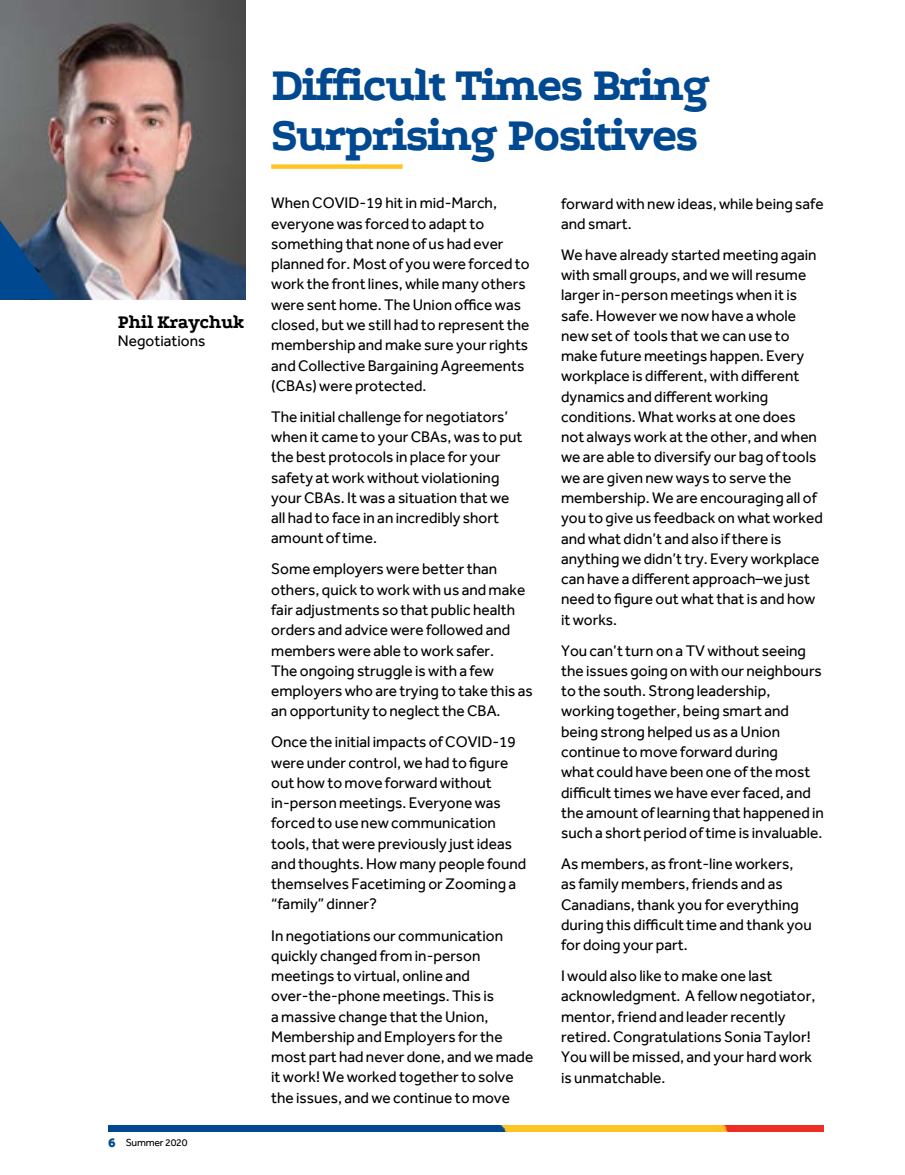
<style>
.page{position:relative;width:905px;height:1175px;background:#fff}
.page>*{position:absolute;margin:0;border:0;box-sizing:border-box;transform-origin:0 0}
.t1{font:700 48px/49.9px "Podkova";letter-spacing:-.02em;color:#004990}
.t2{font:700 19.5px "Podkova";color:#000}
.t3{font:15.75px/20.2px "Effra";color:#000}
.t4{font:10.5px "Effra";letter-spacing:-.02em;color:#000}
.s1{font-weight:800;font-size:13.5px;color:#004990}
</style>
<div class="page">
<img style="left:108px;top:1125px;width:715px;height:6px">
<div style="left:271px;top:164px;width:131px;height:5px;background:#ffc425"></div>
<img style="left:0;top:0;width:246px;height:300px">
<svg style="left:0;top:220px;width:57px;height:79px;background:#1e4c7b"></svg>
<p class="t2" style="left:118px;top:311px;width:127px">Phil Kraychuk</p>
<p class="t3" style="left:118px;top:330px;width:89px">Negotiations</p>
<p class="t4" style="left:108px;top:1136px;width:81px"><span class="s1">6</span> Summer 2020</p>
<h1 class="t1" style="left:271px;top:61px;width:440px">Difficult Times Bring<br>Surprising Positives</h1>
<p class="t3" style="left:271px;top:193px;width:260px">When COVID-19 hit in mid-March, everyone was forced to adapt to something that none of us had ever planned for. Most of you were forced to work the front lines, while many others were sent home. The Union office was closed, but we still had to represent the membership and make sure your rights and Collective Bargaining Agreements (CBAs) were protected.</p>
<p class="t3" style="left:271px;top:406px;width:253px">The initial challenge for negotiators’ when it came to your CBAs, was to put the best protocols in place for your safety at work without violationing your CBAs. It was a situation that we all had to face in an incredibly short amount of time.</p>
<p class="t3" style="left:271px;top:559px;width:263px">Some employers were better than others, quick to work with us and make fair adjustments so that public health orders and advice were followed and members were able to work safer.<br>The ongoing struggle is with a few employers who are trying to take this as an opportunity to neglect the CBA.</p>
<p class="t3" style="left:271px;top:731px;width:256px">Once the initial impacts of COVID-19 were under control, we had to figure out how to move forward without in-person meetings. Everyone was forced to use new communication tools, that were previously just ideas and thoughts. How many people found themselves Facetiming or Zooming a “family” dinner?</p>
<p class="t3" style="left:271px;top:925px;width:264px">In negotiations our communication quickly changed from in-person meetings to virtual, online and over-the-phone meetings. This is<br>a massive change that the Union, Membership and Employers for the most part had never done, and we made it work! We worked together to solve the issues, and we continue to move</p>
<p class="t3" style="left:561px;top:193px;width:264px">forward with new ideas, while being safe and smart.</p>
<p class="t3" style="left:561px;top:244px;width:263px">We have already started meeting again with small groups, and we will resume larger in-person meetings when it is safe. However we now have a whole new set of tools that we can use to make future meetings happen. Every workplace is different, with different dynamics and different working conditions. What works at one does<br>not always work at the other, and when we are able to diversify our bag of tools we are given new ways to serve the membership. We are encouraging all of you to give us feedback on what worked and what didn’t and also if there is anything we didn’t try. Every workplace can have a different approach–we just need to figure out what that is and how it works.</p>
<p class="t3" style="left:561px;top:640px;width:264px">You can’t turn on a TV without seeing the issues going on with our neighbours to the south. Strong leadership, working together, being smart and being strong helped us as a Union continue to move forward during<br>what could have been one of the most difficult times we have ever faced, and the amount of learning that happened in such a short period of time is invaluable.</p>
<p class="t3" style="left:561px;top:853px;width:252px">As members, as front-line workers, as family members, friends and as Canadians, thank you for everything during this difficult time and thank you for doing your part.</p>
<p class="t3" style="left:561px;top:965px;width:256px">I would also like to make one last acknowledgment. A fellow negotiator, mentor, friend and leader recently retired. Congratulations Sonia Taylor!<br>You will be missed, and your hard work is unmatchable.</p>
</div>
